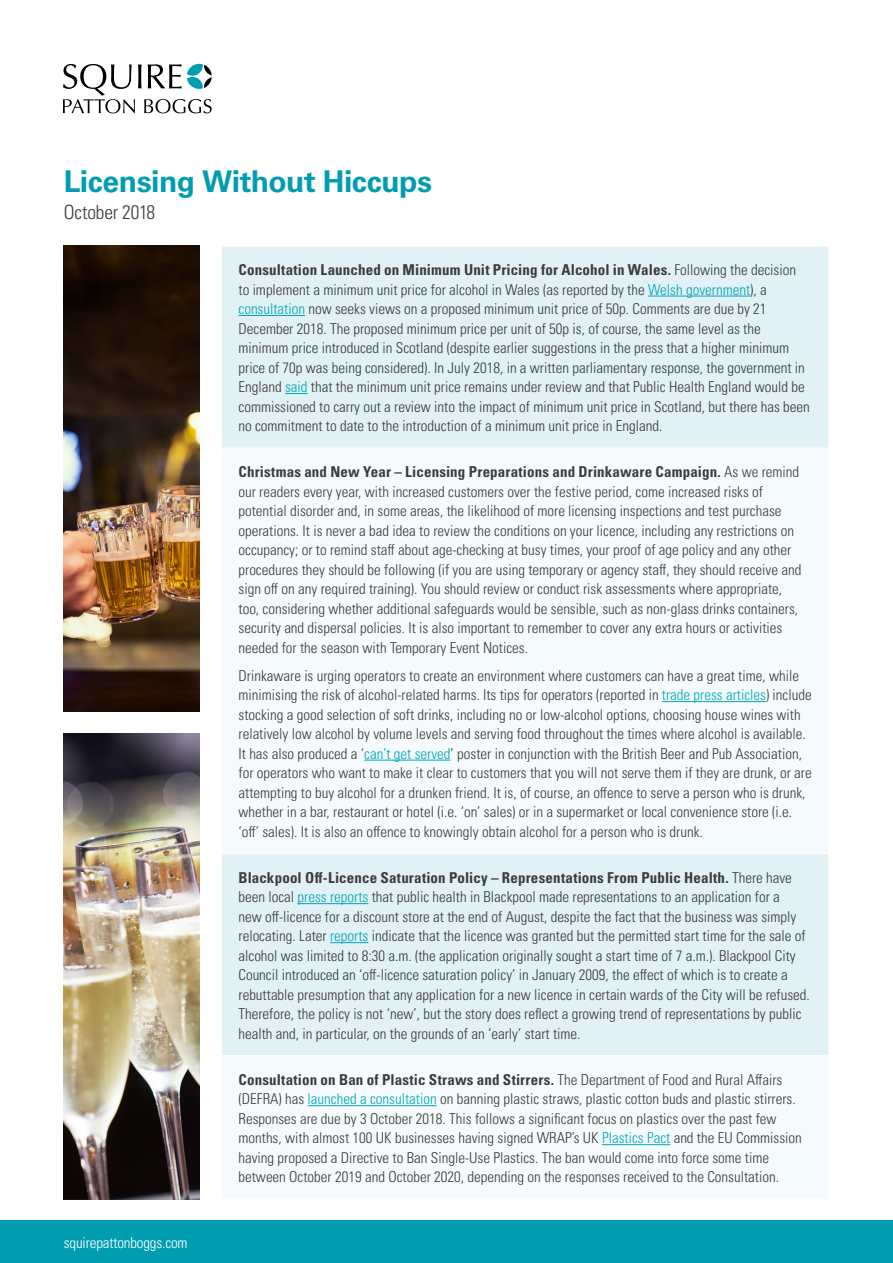
<style>
.page{position:relative;width:893px;height:1263px;background:#fff}
.page>*{position:absolute;margin:0;border:0;box-sizing:border-box;transform-origin:0 0}
.t1{font:700 30px "Univers LTCYR 65";letter-spacing:-.015em;color:#009db1}
.t2{font:19.5px "Univers LTCYR 47 Light Cond";letter-spacing:-.01em;color:#3c3c3b}
.t3{font:15px/19.5px "Univers LTCYR 47 Light Cond";color:#3c3c3b}
.t4{font:15px "Univers LTCYR 67 Bold Cond";letter-spacing:.01em;color:#3c3c3b}
.t5{font:15px "Univers LTCYR 47 Light Cond";letter-spacing:-.01em;color:#fff}
.s1{font-family:"Univers LTCYR 47 Light Cond"}
.s2{color:#00a6ba}
</style>
<div class="page">
<div style="left:0;top:1220px;width:893px;height:43px;background:#009db1"></div>
<svg style="left:63px;top:64px;width:149px;height:49px"></svg>
<div style="left:222px;top:247px;width:606px;height:201px;background:#e1f1f5"></div>
<svg style="left:222px;top:701px;width:606px;height:445px;fill:#f5fbfc"></svg>
<hr style="left:221px;top:853px;width:608px;height:1px;background:#fff">
<hr style="left:221px;top:1055px;width:608px;height:1px;background:#fff">
<hr style="left:648px;top:296px;width:102px;height:1px;background:#00a6ba">
<hr style="left:238px;top:315px;width:67px;height:1px;background:#00a6ba">
<svg style="left:285px;top:393px;width:23px;height:1px"></svg>
<hr style="left:662px;top:701px;width:104px;height:1px;background:#00a6ba">
<hr style="left:364px;top:760px;width:86px;height:1px;background:#00a6ba">
<hr style="left:298px;top:903px;width:70px;height:1px;background:#00a6ba">
<hr style="left:330px;top:942px;width:38px;height:1px;background:#00a6ba">
<hr style="left:308px;top:1105px;width:129px;height:1px;background:#00a6ba">
<hr style="left:602px;top:1144px;width:68px;height:1px;background:#00a6ba">
<img style="left:64px;top:246px;width:136px;height:466px">
<img style="left:64px;top:733px;width:136px;height:466px">
<h1 class="t1" style="left:64px;top:160px;width:370px">Licensing Without Hiccups</h1>
<h2 class="t2" style="left:64px;top:199px;width:93px">October 2018</h2>
<p class="t5" style="left:64px;top:1232px;width:125px">squirepattonboggs.com</p>
<p class="t4" style="left:238px;top:260px;width:559px">Consultation Launched on Minimum Unit Pricing for Alcohol in Wales. <span class="s1">Following the decision</span></p>
<p class="t3" style="left:238px;top:279px;width:573px">to implement a minimum unit price for alcohol in Wales (as reported by the <span class="s2">Welsh government</span>), a <span class="s2">consultation</span> now seeks views on a proposed minimum unit price of 50p. Comments are due by 21<br>December 2018. The proposed minimum price per unit of 50p is, of course, the same level as the minimum price introduced in Scotland (despite earlier suggestions in the press that a higher minimum price of 70p was being considered). In July 2018, in a written parliamentary response, the government in England <span class="s2">said</span> that the minimum unit price remains under review and that Public Health England would be commissioned to carry out a review into the impact of minimum unit price in Scotland, but there has been no commitment to date to the introduction of a minimum unit price in England.</p>
<p class="t4" style="left:238px;top:462px;width:562px">Christmas and New Year – Licensing Preparations and Drinkaware Campaign. <span class="s1">As we remind</span></p>
<p class="t3" style="left:238px;top:481px;width:564px">our readers every year, with increased customers over the festive period, come increased risks of potential disorder and, in some areas, the likelihood of more licensing inspections and test purchase operations. It is never a bad idea to review the conditions on your licence, including any restrictions on occupancy; or to remind staff about age-checking at busy times, your proof of age policy and any other procedures they should be following (if you are using temporary or agency staff, they should receive and sign off on any required training). You should review or conduct risk assessments where appropriate, too, considering whether additional safeguards would be sensible, such as non-glass drinks containers, security and dispersal policies. It is also important to remember to cover any extra hours or activities needed for the season with Temporary Event Notices.</p>
<p class="t3" style="left:238px;top:665px;width:575px">Drinkaware is urging operators to create an environment where customers can have a great time, while minimising the risk of alcohol-related harms. Its tips for operators (reported in <span class="s2">trade press articles</span>) include stocking a good selection of soft drinks, including no or low-alcohol options, choosing house wines with relatively low alcohol by volume levels and serving food throughout the times where alcohol is available.<br>It has also produced a ‘<span class="s2">can’t get served</span>’ poster in conjunction with the British Beer and Pub Association, for operators who want to make it clear to customers that you will not serve them if they are drunk, or are attempting to buy alcohol for a drunken friend. It is, of course, an offence to serve a person who is drunk, whether in a bar, restaurant or hotel (i.e. ‘on’ sales) or in a supermarket or local convenience store (i.e. ‘off’ sales). It is also an offence to knowingly obtain alcohol for a person who is drunk.</p>
<p class="t4" style="left:238px;top:868px;width:555px">Blackpool Off-Licence Saturation Policy – Representations From Public Health. <span class="s1">There have</span></p>
<p class="t3" style="left:238px;top:886px;width:573px">been local <span class="s2">press reports</span> that public health in Blackpool made representations to an application for a<br>new off-licence for a discount store at the end of August, despite the fact that the business was simply relocating. Later <span class="s2">reports</span> indicate that the licence was granted but the permitted start time for the sale of alcohol was limited to 8:30 a.m. (the application originally sought a start time of 7 a.m.). Blackpool City Council introduced an ‘off-licence saturation policy’ in January 2009, the effect of which is to create a rebuttable presumption that any application for a new licence in certain wards of the City will be refused.<br>Therefore, the policy is not ‘new’, but the story does reflect a growing trend of representations by public health and, in particular, on the grounds of an ‘early’ start time.</p>
<p class="t4" style="left:238px;top:1070px;width:545px">Consultation on Ban of Plastic Straws and Stirrers. <span class="s1">The Department of Food and Rural Affairs</span></p>
<p class="t3" style="left:238px;top:1088px;width:565px">(DEFRA) has <span class="s2">launched a consultation</span> on banning plastic straws, plastic cotton buds and plastic stirrers.<br>Responses are due by 3 October 2018. This follows a significant focus on plastics over the past few months, with almost 100 UK businesses having signed WRAP’s UK <span class="s2">Plastics Pact</span> and the EU Commission having proposed a Directive to Ban Single-Use Plastics. The ban would come into force some time between October 2019 and October 2020, depending on the responses received to the Consultation.</p>
</div>
